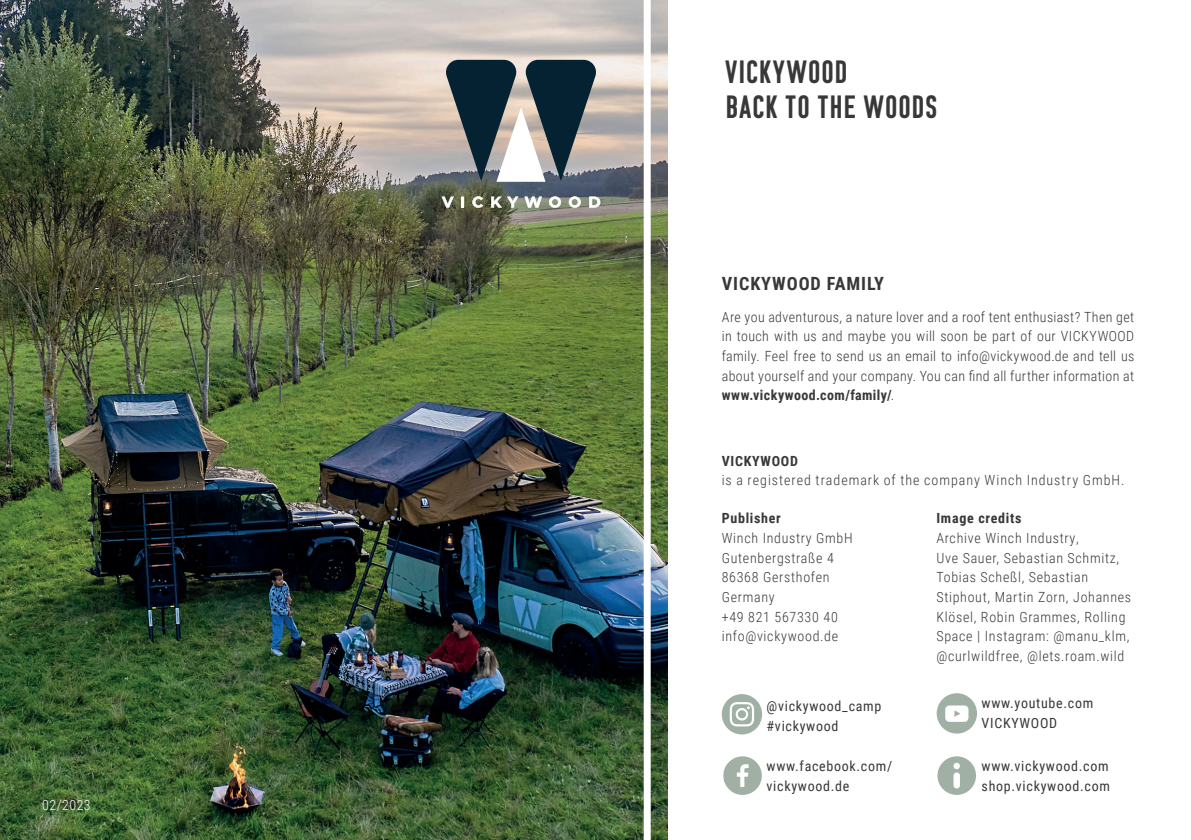
<style>
.page{position:relative;width:1191px;height:840px;background:#fff}
.page>*{position:absolute;margin:0;border:0;box-sizing:border-box;transform-origin:0 0}
.Section_Subheading{font:32.2px "Komu B";letter-spacing:.055em;color:#383839}
.Textkörper_Abschnitt{font:700 18.2px "Roboto Condensed";letter-spacing:.05em;color:#383839}
.Paragraph_Text{font:300 14px/19.6px "Roboto Condensed";letter-spacing:.06em;color:#383839;text-align:justify}
.Textkörper_Abschnitt-2{font:300 14px/19.6px "Roboto Condensed";letter-spacing:.05em;color:#383839}
.Textkörper_Abschnitt-3{font:14px/19.6px "Roboto Condensed";letter-spacing:.05em;color:#383839}
.Textkörper_Abschnitt-4{font:700 14px "Roboto Condensed";letter-spacing:.05em;color:#383839}
.Contact_Details_Text{font:700 14px "Roboto Condensed";letter-spacing:.05em;color:#383839}
.Paragraph_Text-2{font:300 14px "Roboto Condensed";letter-spacing:.03em;color:#fff}
.s1{font-weight:700}
</style>
<div class="page">
<svg style="left:723px;top:756px;width:39px;height:38px"></svg>
<svg style="left:722px;top:694px;width:40px;height:40px"></svg>
<svg style="left:738px;top:709px;width:8px;height:9px"></svg>
<svg style="left:937px;top:756px;width:39px;height:38px"></svg>
<svg style="left:936px;top:693px;width:41px;height:40px"></svg>
<img style="left:0;top:0;width:667px;height:839px">
<div style="left:643px;top:0;width:7px;height:839px;background:#fff"></div>
<svg style="left:441px;top:196px;width:13px;height:11px"></svg>
<svg style="left:461px;top:196px;width:3px;height:11px"></svg>
<svg style="left:472px;top:196px;width:11px;height:12px"></svg>
<svg style="left:491px;top:196px;width:27px;height:11px"></svg>
<svg style="left:524px;top:196px;width:18px;height:11px"></svg>
<svg style="left:549px;top:196px;width:12px;height:12px"></svg>
<svg style="left:568px;top:196px;width:13px;height:12px"></svg>
<svg style="left:589px;top:196px;width:11px;height:11px"></svg>
<svg style="left:444px;top:60px;width:154px;height:122px;background:#667176"></svg>
<p class="Paragraph_Text-2" style="left:42px;top:794px;width:50px">02/2023</p>
<p class="Section_Subheading" style="left:725px;top:54px;width:123px">VICKYWOOD</p>
<p class="Section_Subheading" style="left:725px;top:89px;width:213px">BACK TO THE WOODS</p>
<p class="Textkörper_Abschnitt" style="left:722px;top:270px;width:164px">VICKYWOOD FAMILY</p>
<p class="Paragraph_Text" style="left:722px;top:306px;width:414px">Are you adventurous, a nature lover and a roof tent enthusiast? Then get in touch with us and maybe you will soon be part of our VICKYWOOD family. Feel free to send us an email to info@vickywood.de and tell us about yourself and your company. You can find all further information at <span class="s1">www.vickywood.com/family/</span>.</p>
<p class="Textkörper_Abschnitt-4" style="left:722px;top:450px;width:78px">VICKYWOOD</p>
<p class="Paragraph_Text" style="left:722px;top:469px;width:404px">is a registered trademark of the company Winch Industry GmbH.</p>
<p class="Contact_Details_Text" style="left:722px;top:508px;width:61px">Publisher</p>
<p class="Textkörper_Abschnitt-2" style="left:722px;top:527px;width:132px">Winch Industry GmbH</p>
<p class="Textkörper_Abschnitt-2" style="left:722px;top:547px;width:114px">Gutenbergstraße 4</p>
<p class="Textkörper_Abschnitt-2" style="left:722px;top:566px;width:109px">86368 Gersthofen</p>
<p class="Textkörper_Abschnitt-2" style="left:722px;top:586px;width:54px">Germany</p>
<p class="Textkörper_Abschnitt-2" style="left:722px;top:606px;width:118px">+49 821 567330 40</p>
<p class="Textkörper_Abschnitt-2" style="left:722px;top:625px;width:118px">info@vickywood.de</p>
<p class="Textkörper_Abschnitt-3" style="left:766px;top:695px;width:116px">@vickywood_camp</p>
<p class="Textkörper_Abschnitt-3" style="left:766px;top:715px;width:73px">#vickywood</p>
<p class="Textkörper_Abschnitt-3" style="left:766px;top:755px;width:127px">www.facebook.com/ vickywood.de</p>
<p class="Textkörper_Abschnitt-4" style="left:936px;top:508px;width:87px">Image credits</p>
<p class="Textkörper_Abschnitt-2" style="left:936px;top:527px;width:144px">Archive Winch Industry,</p>
<p class="Textkörper_Abschnitt-2" style="left:936px;top:547px;width:196px">Uve Sauer, Sebastian Schmitz,<br>Tobias Scheßl, Sebastian<br>Stiphout, Martin Zorn, Johannes<br>Klösel, Robin Grammes, Rolling<br>Space | Instagram: @manu_klm,</p>
<p class="Textkörper_Abschnitt-2" style="left:936px;top:645px;width:189px">@curlwildfree, @lets.roam.wild</p>
<p class="Textkörper_Abschnitt-3" style="left:981px;top:692px;width:113px">www.youtube.com<br>VICKYWOOD</p>
<p class="Textkörper_Abschnitt-3" style="left:981px;top:755px;width:128px">www.vickywood.com</p>
<p class="Textkörper_Abschnitt-3" style="left:981px;top:774px;width:130px">shop.vickywood.com</p>
</div>
